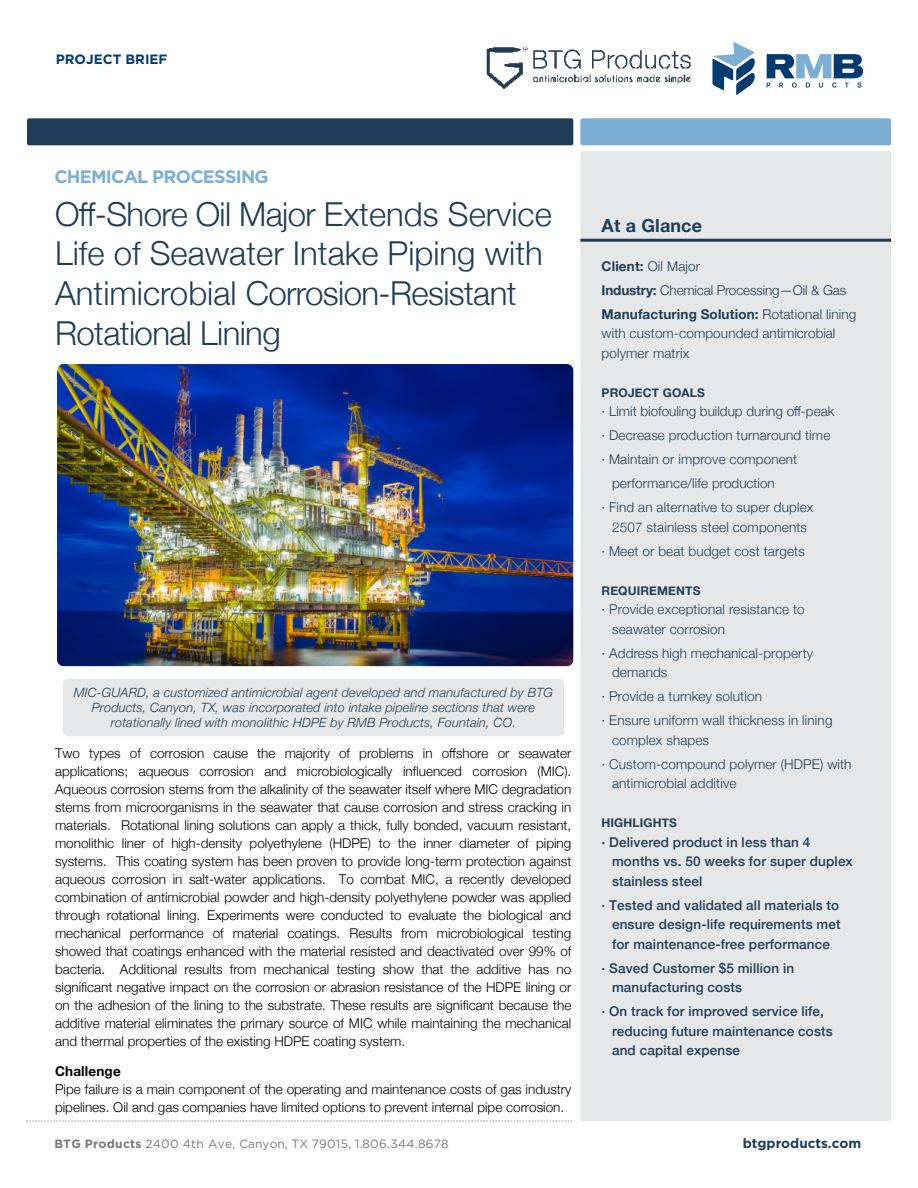
<style>
.page{position:relative;width:918px;height:1188px;background:#fff}
.page>*{position:absolute;margin:0;border:0;box-sizing:border-box;transform-origin:0 0}
.t1{font:300 33px/39.6px "Helvetica Neue";color:#1f3d58}
.t2{font:700 18px "Gotham";letter-spacing:-.04em;color:#7daed3}
.t3{font:700 18px "Helvetica Neue";letter-spacing:.01em;color:#1f3d58}
.t4{font:300 13.5px/18px "Helvetica Neue";color:#000;text-align:justify}
.t5{font:300 13.5px/19.5px "Helvetica Neue";letter-spacing:.01em;color:#1f3d58}
.t6{font:500 13.5px/19.5px "Helvetica Neue";letter-spacing:.01em;color:#1f3d58}
.t7{font:300 13.5px/24px "Helvetica Neue";letter-spacing:-.01em;color:#1f3d58}
.t8{font:700 13.5px "Gotham";color:#1f3d58}
.t9{font:700 13.5px "Gotham";color:#003b70}
.t10{font:700 13.5px "Helvetica Neue";letter-spacing:.01em;color:#000}
.t11{font:italic 300 12.75px/15.3px "Helvetica Neue";letter-spacing:.01em;color:#1f3d58;text-align:center}
.t12{font:12px "Gotham";letter-spacing:.025em;color:#77787b}
.t13{font:700 12px "Helvetica Neue";letter-spacing:.015em;color:#1f3d58}
.s1{font-weight:700}
</style>
<div class="page">
<div style="left:27px;top:118px;width:546px;height:27px;background:#1f3d58;border-radius:2px"></div>
<div style="left:580px;top:118px;width:311px;height:27px;background:#7daed3;border-radius:2px"></div>
<div style="left:580px;top:151px;width:311px;height:970px;background:#e6e7e8;border-radius:2px"></div>
<hr style="left:580px;top:239px;width:311px;height:3px;background:#1f3d58">
<svg style="left:712px;top:42px;width:43px;height:53px"></svg>
<svg style="left:767px;top:54px;width:96px;height:34px"></svg>
<img style="left:26px;top:1120px;width:545px;height:2px">
<div style="left:63px;top:679px;width:501px;height:57px;background:#e6e7e8"></div>
<img style="left:486px;top:47px;width:206px;height:42px">
<img style="left:57px;top:364px;width:516px;height:302px;border-radius:6px">
<p class="t9" style="left:56px;top:54px;width:113px">PROJECT BRIEF</p>
<h2 class="t2" style="left:54px;top:169px;width:216px">CHEMICAL PROCESSING</h2>
<h1 class="t1" style="left:55px;top:193px;width:498px">Off-Shore Oil Major Extends Service<br>Life of Seawater Intake Piping with<br>Antimicrobial Corrosion-Resistant<br>Rotational Lining</h1>
<p class="t11" style="left:74px;top:684px;width:481px">MIC-GUARD, a customized antimicrobial agent developed and manufactured by BTG<br>Products, Canyon, TX, was incorporated into intake pipeline sections that were rotationally lined with monolithic HDPE by RMB Products, Fountain, CO.</p>
<p class="t4" style="left:55px;top:744px;width:518px">Two types of corrosion cause the majority of problems in offshore or seawater applications; aqueous corrosion and microbiologically influenced corrosion (MIC).<br>Aqueous corrosion stems from the alkalinity of the seawater itself where MIC degradation stems from microorganisms in the seawater that cause corrosion and stress cracking in materials. Rotational lining solutions can apply a thick, fully bonded, vacuum resistant, monolithic liner of high-density polyethylene (HDPE) to the inner diameter of piping systems. This coating system has been proven to provide long-term protection against aqueous corrosion in salt-water applications. To combat MIC, a recently developed combination of antimicrobial powder and high-density polyethylene powder was applied through rotational lining. Experiments were conducted to evaluate the biological and mechanical performance of material coatings. Results from microbiological testing showed that coatings enhanced with the material resisted and deactivated over 99% of bacteria. Additional results from mechanical testing show that the additive has no significant negative impact on the corrosion or abrasion resistance of the HDPE lining or on the adhesion of the lining to the substrate. These results are significant because the additive material eliminates the primary source of MIC while maintaining the mechanical and thermal properties of the existing HDPE coating system.</p>
<p class="t10" style="left:55px;top:1063px;width:67px">Challenge</p>
<p class="t4" style="left:55px;top:1080px;width:518px">Pipe failure is a main component of the operating and maintenance costs of gas industry pipelines. Oil and gas companies have limited options to prevent internal pipe corrosion.</p>
<h2 class="t3" style="left:602px;top:214px;width:102px">At a Glance</h2>
<p class="t7" style="left:602px;top:254px;width:256px"><span class="s1">Client:</span> Oil Major<br><span class="s1">Industry:</span> Chemical Processing—Oil &amp; Gas<br><span class="s1">Manufacturing Solution:</span> Rotational lining</p>
<p class="t5" style="left:602px;top:323px;width:235px">with custom-compounded antimicrobial polymer matrix</p>
<p class="t13" style="left:602px;top:385px;width:105px">PROJECT GOALS</p>
<p class="t5" style="left:602px;top:401px;width:234px">· Limit biofouling buildup during off-peak</p>
<p class="t5" style="left:602px;top:425px;width:230px">· Decrease production turnaround time</p>
<p class="t5" style="left:602px;top:449px;width:197px">· Maintain or improve component</p>
<p class="t5" style="left:612px;top:473px;width:164px">performance/life production</p>
<p class="t5" style="left:602px;top:497px;width:213px">· Find an alternative to super duplex</p>
<p class="t5" style="left:602px;top:515px;width:207px;line-height:24px;text-align:right">2507 stainless steel components<br>· Meet or beat budget cost targets</p>
<p class="t13" style="left:602px;top:583px;width:100px">REQUIREMENTS</p>
<p class="t5" style="left:612px;top:599px;width:194px;text-indent:-11px">· Provide exceptional resistance to seawater corrosion</p>
<p class="t5" style="left:612px;top:643px;width:202px;text-indent:-11px">· Address high mechanical-property demands</p>
<p class="t5" style="left:602px;top:684px;width:232px;line-height:24px">· Provide a turnkey solution<br>· Ensure uniform wall thickness in lining</p>
<p class="t5" style="left:602px;top:728px;width:251px;line-height:24px;text-indent:11px">complex shapes<br>· Custom-compound polymer (HDPE) with</p>
<p class="t5" style="left:612px;top:773px;width:126px">antimicrobial additive</p>
<p class="t13" style="left:602px;top:815px;width:77px">HIGHLIGHTS</p>
<p class="t6" style="left:612px;top:832px;width:242px;text-indent:-11px"><span class="s1">·</span> Delivered product in less than 4 months vs. 50 weeks for super duplex stainless steel</p>
<p class="t6" style="left:612px;top:895px;width:230px;text-align:justify;text-indent:-11px">· Tested and validated all materials to ensure design-life requirements met for maintenance-free performance</p>
<p class="t6" style="left:612px;top:958px;width:184px;text-indent:-11px">· Saved Customer $5 million in manufacturing costs</p>
<p class="t6" style="left:612px;top:1001px;width:222px;text-indent:-11px">· On track for improved service life, reducing future maintenance costs and capital expense</p>
<p class="t12" style="left:54px;top:1139px;width:396px"><span class="s1">BTG Products</span> 2400 4th Ave, Canyon, TX 79015, 1.806.344.8678</p>
<p class="t8" style="left:743px;top:1137px;width:120px">btgproducts.com</p>
</div>
